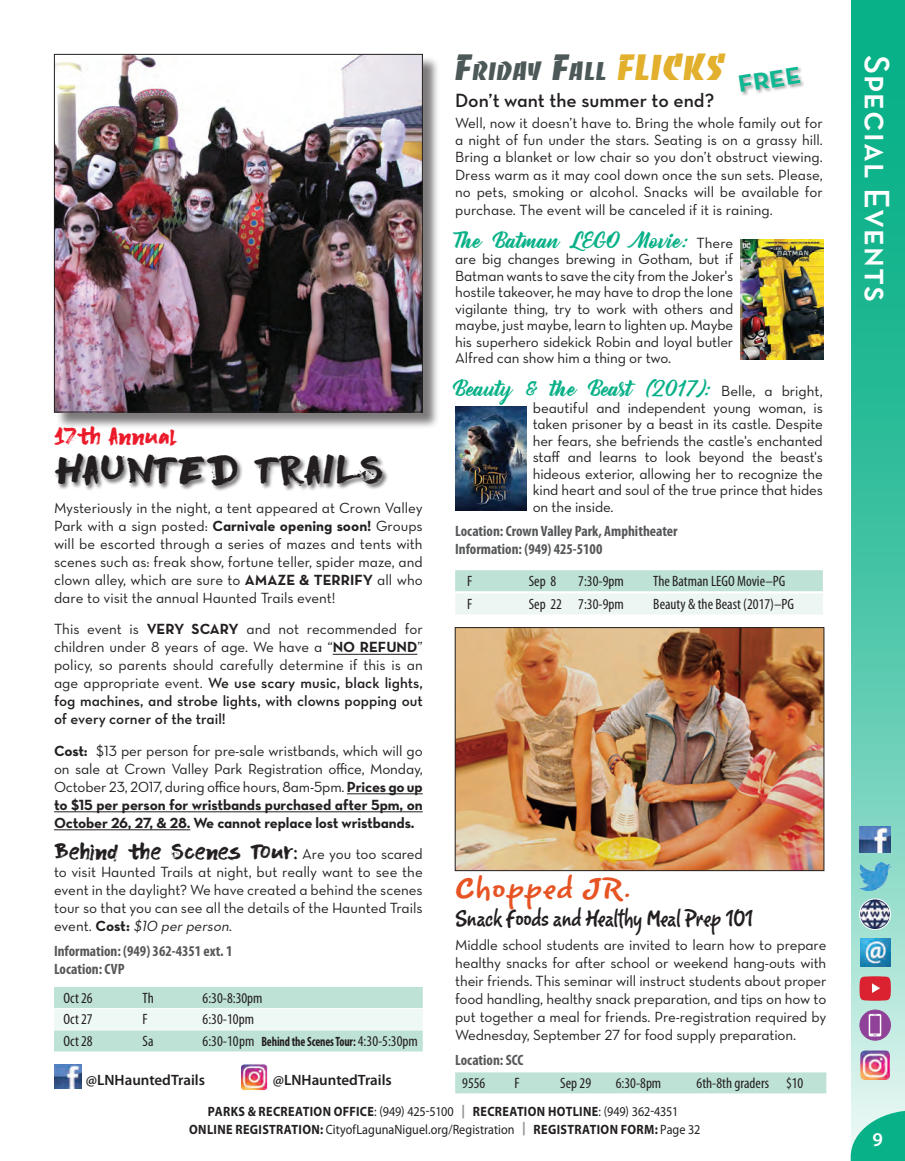
<style>
.page{position:relative;width:905px;height:1161px;background:#fff}
.page>*{position:absolute;margin:0;border:0;box-sizing:border-box;transform-origin:0 0}
.Body_Copy{font:39.6px "DK Flagellum Dei";letter-spacing:-.02em;color:#231f20;scale:1.06 1}
.t1{font:36px "Neutra Text Demi SC";letter-spacing:.03em;color:#fff}
.Body_Copy-2{font:36px "Romy";letter-spacing:.03em;color:#e75424;scale:1.2 1}
.Body_Copy-3{font:28.5px "Romy";letter-spacing:-.015em;color:#231f20;scale:.94 1}
.t2{font:25.2px "Banco";color:#4d5858}
.Body_Copy-4{font:24px "DK Flagellum Dei";color:#ec1b2b}
.t3{font:24px "Neutra Text Bold SC Alt";color:#0fb792;scale:1.12 1}
.Instructor{font:22.5px "DK Flagellum Dei";color:#231f20}
.t4{font:19.5px "Bernadette";color:#09b188}
.t5{font:19.5px "Neutra Text Demi Alt";color:#231f20}
.t6{font:600 19.5px "Myriad Pro";color:#fff}
.Body_Copy-5{font:15px/16.5px "Neutra Text Book Alt";letter-spacing:-.01em;color:#231f20;text-align:justify}
.Instructor-2{font:15px/18px "Neutra Text Book Alt";color:#231f20;text-align:justify}
.New_Info1{font:condensed 15px "Myriad Pro";color:#231f20}
.Instructor-3{font:700 condensed 15px "Myriad Pro";color:#57585a}
.t7{font:600 15px "Myriad Pro";color:#231f20}
.Body_Copy-6{font:700 condensed 15px "Myriad Pro";color:#57585a}
.t8{font:13.5px "Myriad Pro";letter-spacing:.005em;color:#231f20;scale:.9 1}
.t9{font:700 13.5px "Myriad Pro";letter-spacing:.03em;color:#231f20;scale:.9 1}
.s1{font-family:"Neutra Text Bold Alt"}
.s2{font-family:"Neutra Text Demi Alt"}
.s3{font-family:"Neutra Text Book Alt";font-size:15px}
.s4{font-style:italic}
.s5{font-weight:700;font-size:13.5px}
.s6{font-size:36px}
.s7{font-size:36px;color:#e2b02c}
.s8{font-family:"Neutra Text Book Alt";font-size:15px;color:#231f20}
.s9{font-weight:400}
.s10{font-weight:900;color:#939598}
.s11{font-weight:700}
</style>
<div class="page">
<svg style="left:851px;top:0;width:53px;height:1110px"></svg>
<hr style="left:333px;top:654px;width:84px;height:1px;background:#231f20">
<hr style="left:347px;top:794px;width:76px;height:1px;background:#231f20">
<hr style="left:54px;top:812px;width:369px;height:1px;background:#231f20">
<hr style="left:54px;top:830px;width:136px;height:1px;background:#231f20">
<div style="left:54px;top:987px;width:369px;height:21px;background:#bee2d5"></div>
<div style="left:54px;top:1009px;width:369px;height:21px;background:#eef8f4"></div>
<div style="left:54px;top:1030px;width:369px;height:21px;background:#bee2d5"></div>
<svg style="left:850px;top:1110px;width:54px;height:51px"></svg>
<div style="left:455px;top:1072px;width:371px;height:21px;background:#bee2d5"></div>
<img style="left:457px;top:629px;width:365px;height:240px">
<div style="left:455px;top:627px;width:369px;height:244px;border:1px solid #231f20"></div>
<div style="left:56px;top:56px;width:384px;height:373px;background:#231f20;opacity:.59"></div>
<img style="left:56px;top:56px;width:365px;height:354px">
<div style="left:54px;top:54px;width:369px;height:358px;border:1px solid #231f20"></div>
<div style="left:54px;top:453px;width:334px;height:40px;background:#231f20;opacity:.6"></div>
<div style="left:455px;top:570px;width:367px;height:21px;background:#bee2d5"></div>
<div style="left:455px;top:593px;width:367px;height:21px;background:#edf6f2"></div>
<div style="left:738px;top:66px;width:67px;height:31px;background:#231f20;opacity:.4"></div>
<img style="left:740px;top:240px;width:84px;height:120px">
<img style="left:455px;top:406px;width:71px;height:105px">
<img style="left:54px;top:1065px;width:28px;height:23px">
<img style="left:242px;top:1066px;width:24px;height:23px">
<div style="left:240px;top:1064px;width:28px;height:27px;border:1px solid #fff;border-radius:4px"></div>
<img style="left:859px;top:827px;width:31px;height:26px">
<img style="left:859px;top:863px;width:32px;height:27px">
<img style="left:859px;top:899px;width:31px;height:31px">
<div style="left:859px;top:899px;width:31px;height:31px;border:1px solid #fff;border-radius:50%"></div>
<img style="left:860px;top:938px;width:30px;height:28px">
<img style="left:859px;top:1010px;width:31px;height:30px;border-radius:15px">
<div style="left:859px;top:1010px;width:31px;height:31px;border:1px solid #8f4198;border-radius:50%"></div>
<svg style="left:859px;top:976px;width:31px;height:25px"></svg>
<img style="left:860px;top:1050px;width:29px;height:30px">
<p class="Body_Copy-4" style="left:54px;top:420px;width:125px">17th Annual</p>
<p class="Body_Copy" style="left:54px;top:445px;width:312px">HAUNTED TRAILS</p>
<p class="Instructor-2" style="left:54px;top:498px;width:370px">Mysteriously in the night, a tent appeared at Crown Valley Park with a sign posted: <span class="s1">Carnivale opening soon!</span> Groups will be escorted through a series of mazes and tents with scenes such as: freak show, fortune teller, spider maze, and clown alley, which are sure to <span class="s1">AMAZE &amp; TERRIFY</span> all who dare to visit the annual Haunted Trails event!</p>
<p class="Instructor-2" style="left:54px;top:620px;width:370px">This event is <span class="s1">VERY SCARY</span> and not recommended for children under 8 years of age. We have a “<span class="s1">NO REFUND</span>” policy, so parents should carefully determine if this is an age appropriate event. <span class="s2">We use scary music, black lights, fog machines, and strobe lights, with clowns popping out of every corner of the trail!</span></p>
<p class="Instructor-2" style="left:54px;top:741px;width:370px"><span class="s1">Cost:</span> $13 per person for pre-sale wristbands, which will go on sale at Crown Valley Park Registration office, Monday, October 23, 2017, during office hours, 8am-5pm. <span class="s1">Prices go up to $15 per person for wristbands purchased after 5pm, on October 26, 27, &amp; 28. We cannot replace lost wristbands.</span></p>
<p class="Instructor" style="left:54px;top:837px;width:370px">Behind the Scenes Tour: <span class="s3">Are you too scared</span></p>
<p class="Instructor-2" style="left:54px;top:863px;width:370px">to visit Haunted Trails at night, but really want to see the event in the daylight? We have created a behind the scenes tour so that you can see all the details of the Haunted Trails eve n t . <span class="s1">Cost:</span> <span class="s4">$10 perperson.</span></p>
<p class="Instructor-3" style="left:54px;top:942px;width:180px">Information: (949) 362-4351 ext. 1</p>
<p class="Instructor-3" style="left:54px;top:960px;width:72px">Location: CVP</p>
<p class="New_Info1" style="left:63px;top:989px;width:31px">Oct 26</p>
<p class="New_Info1" style="left:142px;top:989px;width:13px">Th</p>
<p class="New_Info1" style="left:202px;top:989px;width:61px">6:30-8:30pm</p>
<p class="New_Info1" style="left:63px;top:1010px;width:31px">Oct 27</p>
<p class="New_Info1" style="left:142px;top:1010px;width:7px">F</p>
<p class="New_Info1" style="left:202px;top:1010px;width:53px">6:30-10pm</p>
<p class="New_Info1" style="left:63px;top:1032px;width:31px">Oct 28</p>
<p class="New_Info1" style="left:142px;top:1032px;width:12px">Sa</p>
<p class="New_Info1" style="left:202px;top:1032px;width:217px">6:30-10pm <span class="s5">Behind the Scenes Tour:</span> 4:30-5:30pm</p>
<p class="t7" style="left:86px;top:1071px;width:121px">@LNHauntedTrails</p>
<p class="t7" style="left:273px;top:1071px;width:121px">@LNHauntedTrails</p>
<p class="t2" style="left:455px;top:58px;width:271px"><span class="s6">F</span>RIDAY <span class="s6">F</span>ALL <span class="s7">Flicks</span></p>
<p class="t5" style="left:455px;top:89px;width:260px">Don’t want the summer to end?</p>
<p class="Body_Copy-5" style="left:455px;top:114px;width:369px;line-height:17.4px">Well, now it doesn’t have to. Bring the whole family out for a night of fun under the stars. Seating is on a grassy hill.<br>Bring a blanket or low chair so you don’t obstruct viewing.<br>Dress warm as it may cool down once the sun sets. Please, no pets, smoking or alcohol. Snacks will be available for purchase. The event will be canceled if it is raining.</p>
<p class="t4" style="left:455px;top:225px;width:279px">The Batman LEGO Movie: <span class="s8">There</span></p>
<p class="Body_Copy-5" style="left:455px;top:250px;width:279px">are big changes brewing in Gotham, but if Batman wants to save the city from the Joker's hostile takeover, he may have to drop the lone vigilante thing, try to work with others and maybe, just maybe, learn to lighten up. Maybe his superhero sidekick Robin and loyal butler Alfred can show him a thing or two.</p>
<p class="t4" style="left:455px;top:373px;width:369px">Beauty &amp; the Beast (2017): <span class="s8">Belle, a bright,</span></p>
<p class="Body_Copy-5" style="left:532px;top:399px;width:292px">beautiful and independent young woman, is taken prisoner by a beast in its castle. Despite her fears, she befriends the castle's enchanted staff and learns to look beyond the beast's hideous exterior, allowing her to recognize the kind heart and soul of the true prince that hides on the inside.</p>
<p class="Instructor-3" style="left:455px;top:521px;width:224px">Location: Crown Valley Park, Amphitheater</p>
<p class="Instructor-3" style="left:455px;top:539px;width:149px">Information: (949) 425-5100</p>
<p class="New_Info1" style="left:467px;top:572px;width:7px">F</p>
<p class="New_Info1" style="left:528px;top:572px;width:29px">Sep 8</p>
<p class="New_Info1" style="left:578px;top:572px;width:47px">7:30-9pm</p>
<p class="New_Info1" style="left:653px;top:572px;width:134px">The Batman LEGO Movie–PG</p>
<p class="New_Info1" style="left:467px;top:595px;width:7px">F</p>
<p class="New_Info1" style="left:528px;top:595px;width:96px">Sep 22 7:30-9pm</p>
<p class="New_Info1" style="left:653px;top:595px;width:142px">Beauty &amp; the Beast (2017)–PG</p>
<p class="t3" style="left:736px;top:70px;width:58px;rotate:-9deg">FREE</p>
<p class="Body_Copy-2" style="left:455px;top:870px;width:149px">Chopped JR.</p>
<p class="Body_Copy-3" style="left:455px;top:904px;width:319px">Snack Foods and Healthy Meal Prep 101</p>
<p class="Body_Copy-5" style="left:455px;top:936px;width:373px;line-height:18px">Middle school students are invited to learn how to prepare healthy snacks for after school or weekend hang-outs with their friends. This seminar will instruct students about proper food handling, healthy snack preparation, and tips on how to put together a meal for friends. Pre-registration required by Wednesday, September 27 for food supply preparation.</p>
<p class="Body_Copy-6" style="left:455px;top:1050px;width:70px">Location: SCC</p>
<p class="New_Info1" style="left:462px;top:1074px;width:25px">9556</p>
<p class="New_Info1" style="left:514px;top:1074px;width:7px">F</p>
<p class="New_Info1" style="left:560px;top:1074px;width:32px">Sep 29</p>
<p class="New_Info1" style="left:615px;top:1074px;width:47px">6:30-8pm</p>
<p class="New_Info1" style="left:696px;top:1074px;width:108px">6th-8th graders $10</p>
<p class="t9" style="left:208px;top:1103px;width:524px">PARKS &amp; RECREATION OFFICE<span class="s9">: (949) 425-5100</span> <span class="s10">|</span> RECREATION HOTLINE<span class="s9">: (949) 362-4351</span></p>
<p class="t8" style="left:189px;top:1121px;width:569px"><span class="s11">ONLINE REGISTRATION:</span> CityofLagunaNiguel.org/Registration <span class="s10">|</span> <span class="s11">REGISTRATION FORM:</span> Page 32</p>
<p class="t1" style="left:899px;top:55px;width:249px;rotate:90deg">Special Events</p>
<p class="t6" style="left:872px;top:1128px;width:12px">9</p>
</div>
